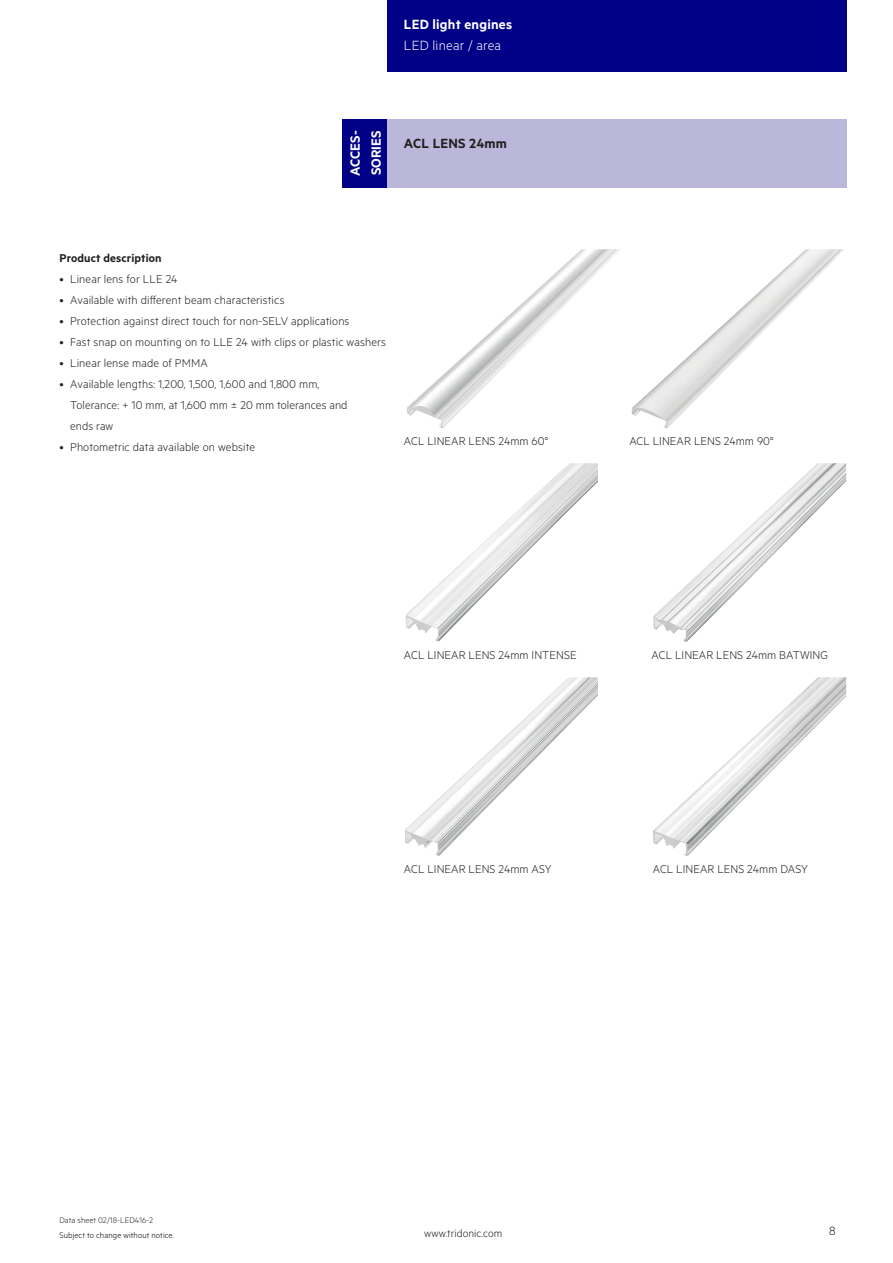
<style>
.page{position:relative;width:893px;height:1263px;background:#fff}
.page>*{position:absolute;margin:0;border:0;box-sizing:border-box;transform-origin:0 0}
.t1{font:600 15px/21.3px "Metric";letter-spacing:.015em;color:#fff}
.t2{font:300 15px "Metric";letter-spacing:.015em;color:#fff}
.t3{font:600 15px "Metric";letter-spacing:.015em;color:#231f20}
.t4{font:300 13.5px "Metric";color:#231f20}
.t5{font:300 12.75px/21.3px "Metric";letter-spacing:.01em;color:#231f20}
.t6{font:600 12.75px "Metric";letter-spacing:.01em;color:#231f20}
.t7{font:300 12px "Metric";letter-spacing:.005em;color:#231f20}
.t8{font:300 9px "Metric";letter-spacing:.01em;color:#000}
.t9{font:300 9px "Metric";letter-spacing:.005em;color:#231f20}
</style>
<div class="page">
<div style="left:387px;top:0;width:459px;height:72px;background:#000087"></div>
<div style="left:387px;top:119px;width:459px;height:68px;background:#bbb7da"></div>
<div style="left:342px;top:119px;width:45px;height:68px;background:#000087"></div>
<img style="left:407px;top:249px;width:212px;height:179px">
<img style="left:632px;top:249px;width:212px;height:179px">
<img style="left:406px;top:463px;width:192px;height:179px">
<img style="left:653px;top:463px;width:193px;height:179px">
<img style="left:405px;top:677px;width:193px;height:179px">
<img style="left:653px;top:677px;width:193px;height:179px">
<p class="t1" style="left:404px;top:13px;width:110px">LED light engines</p>
<p class="t2" style="left:404px;top:37px;width:99px">LED linear / area</p>
<p class="t1" style="left:344px;top:176px;width:47px;rotate:-90deg">ACCES-<br>SORIES</p>
<p class="t3" style="left:404px;top:134px;width:105px">ACL LENS 24mm</p>
<p class="t6" style="left:60px;top:250px;width:104px">Product description</p>
<p class="t5" style="left:60px;top:267px;width:120px">• Linear lens for LLE 24</p>
<p class="t5" style="left:60px;top:288px;width:226px">• Available with different beam characteristics</p>
<p class="t5" style="left:60px;top:309px;width:291px">• Protection against direct touch for non-SELV applications</p>
<p class="t5" style="left:60px;top:330px;width:328px">• Fast snap on mounting on to LLE 24 with clips or plastic washers</p>
<p class="t5" style="left:60px;top:351px;width:150px">• Linear lense made of PMMA</p>
<p class="t5" style="left:70px;top:372px;width:279px;text-indent:-11px">• Available lengths: 1,200, 1,500, 1,600 and 1,800 mm,<br>Tolerance: + 10 mm, at 1,600 mm ± 20 mm tolerances and ends raw</p>
<p class="t5" style="left:60px;top:436px;width:197px">• Photometric data available on website</p>
<p class="t5" style="left:404px;top:430px;width:146px">ACL LINEAR LENS 24mm 60°</p>
<p class="t5" style="left:629px;top:430px;width:146px">ACL LINEAR LENS 24mm 90°</p>
<p class="t5" style="left:404px;top:644px;width:174px">ACL LINEAR LENS 24mm INTENSE</p>
<p class="t5" style="left:652px;top:644px;width:178px">ACL LINEAR LENS 24mm BATWING</p>
<p class="t5" style="left:404px;top:858px;width:149px">ACL LINEAR LENS 24mm ASY</p>
<p class="t5" style="left:653px;top:858px;width:157px">ACL LINEAR LENS 24mm DASY</p>
<p class="t9" style="left:60px;top:1215px;width:95px">Data sheet 02/18-LED416-2</p>
<p class="t8" style="left:60px;top:1229px;width:116px">Subject to change without notice.</p>
<p class="t7" style="left:424px;top:1227px;width:80px">www.tridonic.com</p>
<p class="t4" style="left:829px;top:1223px;width:8px">8</p>
</div>
